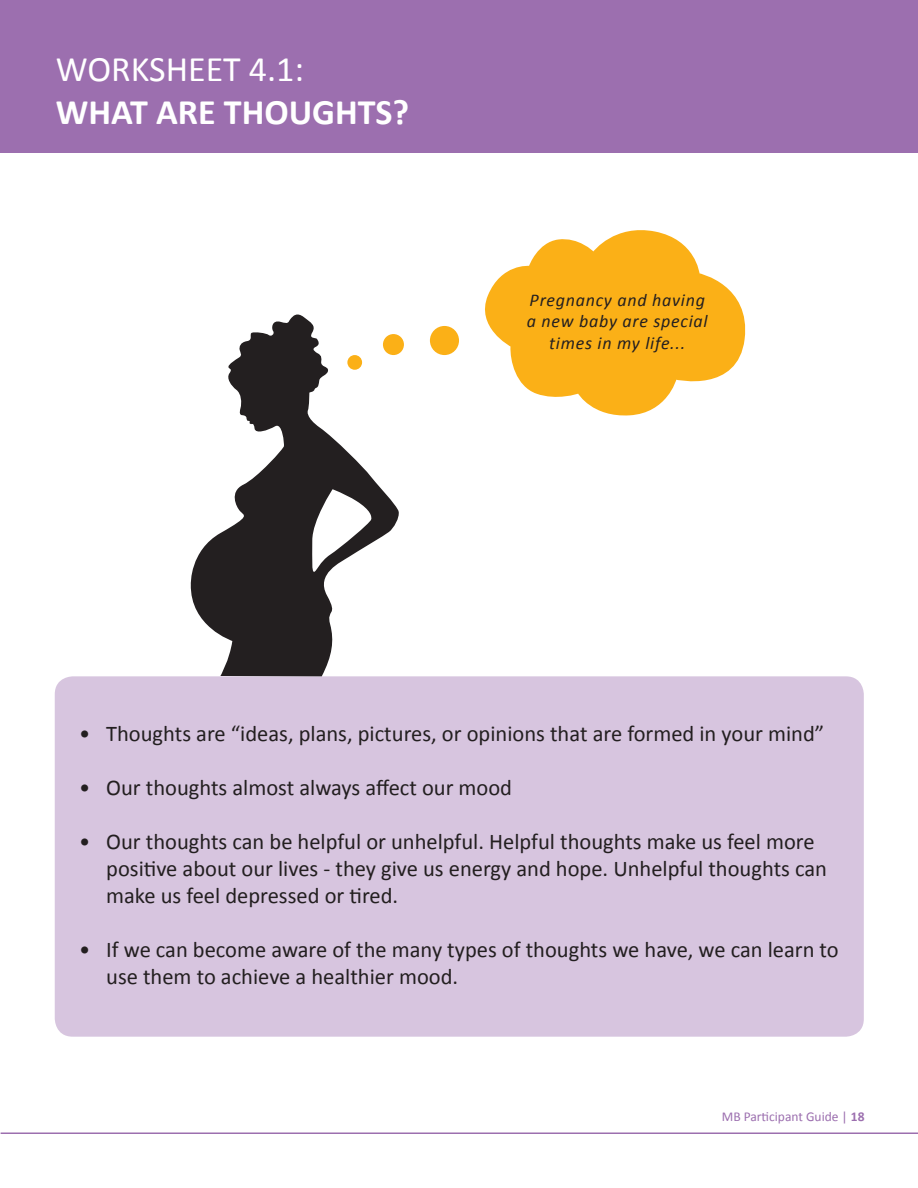
<style>
.page{position:relative;width:918px;height:1188px;background:#fff}
.page>*{position:absolute;margin:0;border:0;box-sizing:border-box;transform-origin:0 0}
.t1{font:700 36px "Calibri";color:#fff}
.t2{font:36px "Calibri";color:#fff}
.t3{font:22.5px/27px "Calibri";color:#231f20}
.t4{font:italic 18px/21.6px "Calibri";letter-spacing:.04em;color:#231f20;text-align:center}
.t5{font:13.5px "Calibri";color:#9c6faf}
.s1{font-weight:700}
</style>
<div class="page">
<svg style="left:485px;top:230px;width:261px;height:186px;fill:#fbb017"></svg>
<div style="left:383px;top:334px;width:21px;height:21px;background:#fbb017;border-radius:50%"></div>
<div style="left:430px;top:326px;width:29px;height:29px;background:#fbb017;border-radius:50%"></div>
<div style="left:55px;top:676px;width:809px;height:361px;background:#d7c5df;border-radius:18px"></div>
<div style="left:0;top:0;width:918px;height:153px;background:#9c6faf"></div>
<hr style="left:1px;top:1133px;width:917px;height:1px;background:#9c6faf">
<svg style="left:190px;top:314px;width:210px;height:362px"></svg>
<svg style="left:312px;top:489px;width:60px;height:83px"></svg>
<p class="t2" style="left:56px;top:46px;width:250px">WORKSHEET 4.1:</p>
<p class="t1" style="left:56px;top:89px;width:355px">WHAT ARE THOUGHTS?</p>
<p class="t4" style="left:527px;top:288px;width:182px">Pregnancy and having a new baby are special times in my life...</p>
<p class="t3" style="left:79px;top:720px;width:747px">• Thoughts are “ideas, plans, pictures, or opinions that are formed in your mind”</p>
<p class="t3" style="left:79px;top:774px;width:434px">• Our thoughts almost always affect our mood</p>
<p class="t3" style="left:79px;top:828px;width:737px">• Our thoughts can be helpful or unhelpful. Helpful thoughts make us feel more</p>
<p class="t3" style="left:106px;top:855px;width:722px">positive about our lives - they give us energy and hope. Unhelpful thoughts can make us feel depressed or tired.</p>
<p class="t3" style="left:106px;top:936px;width:734px;text-indent:-27px">• If we can become aware of the many types of thoughts we have, we can learn to use them to achieve a healthier mood.</p>
<p class="t5" style="left:722px;top:1108px;width:144px">MB Participant Guide | <span class="s1">18</span></p>
</div>
